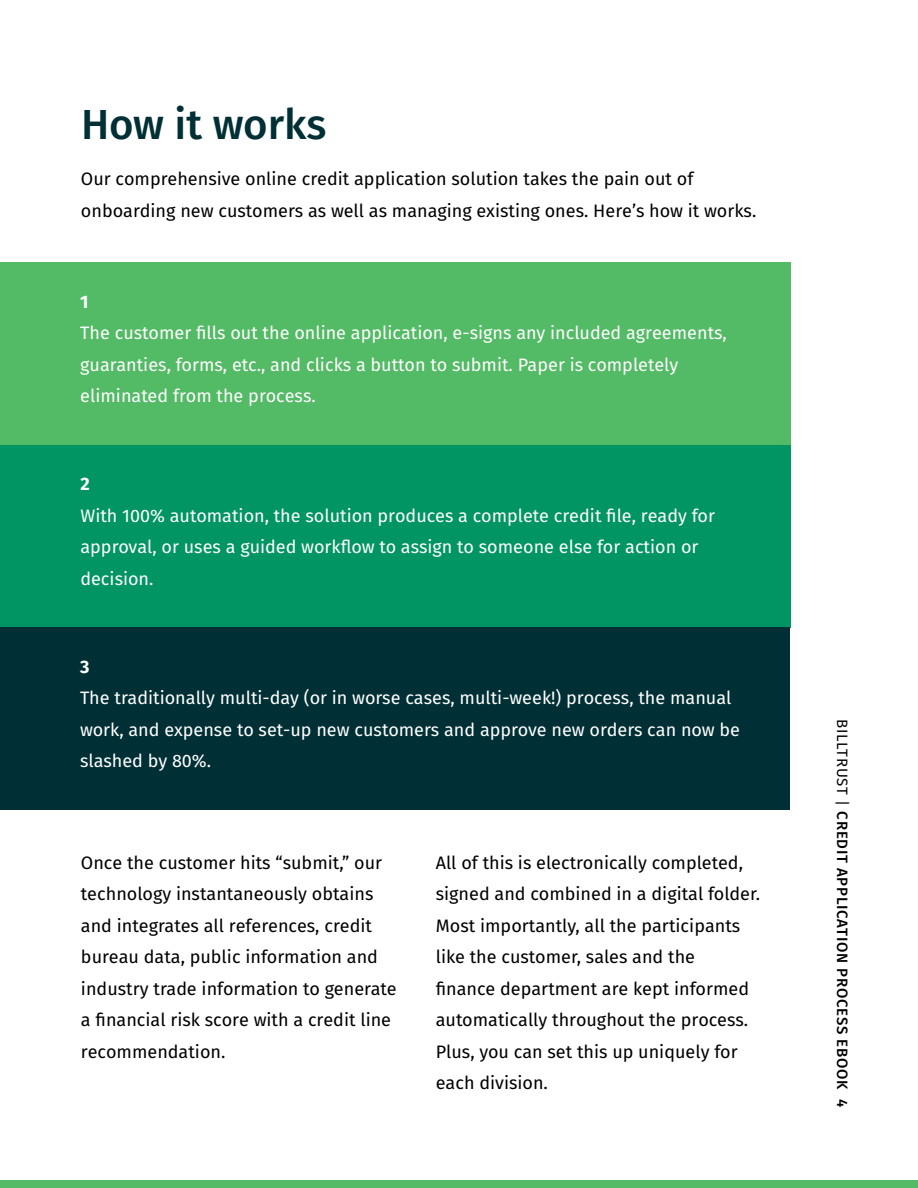
<style>
.page{position:relative;width:918px;height:1188px;background:#fff}
.page>*{position:absolute;margin:0;border:0;box-sizing:border-box;transform-origin:0 0}
.t1{font:500 42px "Fira Sans";color:#003035}
.t2{font:18px/31.5px "Fira Sans";color:#000}
.t3{font:18px/31.5px "Fira Sans";color:#fff}
.t4{font:700 18px "Fira Sans";color:#fff}
.t5{font:500 15px "Fira Sans";letter-spacing:.05em;color:#000}
.s1{font-weight:400}
</style>
<div class="page">
<div style="left:0;top:263px;width:790px;height:182px;background:#53ba65"></div>
<div style="left:0;top:445px;width:790px;height:183px;background:#009562"></div>
<div style="left:0;top:628px;width:790px;height:182px;background:#003035"></div>
<div style="left:0;top:1180px;width:918px;height:8px;background:#53ba65"></div>
<h1 class="t1" style="left:81px;top:95px;width:247px">How it works</h1>
<p class="t2" style="left:81px;top:163px;width:677px">Our comprehensive online credit application solution takes the pain out of onboarding new customers as well as managing existing ones. Here’s how it works.</p>
<p class="t4" style="left:80px;top:289px;width:10px">1</p>
<p class="t3" style="left:80px;top:317px;width:648px">The customer fills out the online application, e-signs any included agreements, guaranties, forms, etc., and clicks a button to submit. Paper is completely eliminated from the process.</p>
<p class="t4" style="left:81px;top:471px;width:11px">2</p>
<p class="t3" style="left:81px;top:500px;width:636px">With 100% automation, the solution produces a complete credit file, ready for approval, or uses a guided workflow to assign to someone else for action or decision.</p>
<p class="t4" style="left:80px;top:654px;width:11px">3</p>
<p class="t3" style="left:80px;top:682px;width:662px">The traditionally multi-day (or in worse cases, multi-week!) process, the manual work, and expense to set-up new customers and approve new orders can now be slashed by 80%.</p>
<p class="t2" style="left:81px;top:846px;width:317px">Once the customer hits “submit,” our technology instantaneously obtains and integrates all references, credit bureau data, public information and industry trade information to generate a financial risk score with a credit line recommendation.</p>
<p class="t2" style="left:436px;top:846px;width:326px">All of this is electronically completed, signed and combined in a digital folder.<br>Most importantly, all the participants like the customer, sales and the<br>finance department are kept informed automatically throughout the process.<br>Plus, you can set this up uniquely for each division.</p>
<p class="t5" style="left:853px;top:719px;width:389px;rotate:90deg"><span class="s1">BILLTRUST |</span> CREDIT APPLICATION PROCESS EBOOK 4</p>
</div>
